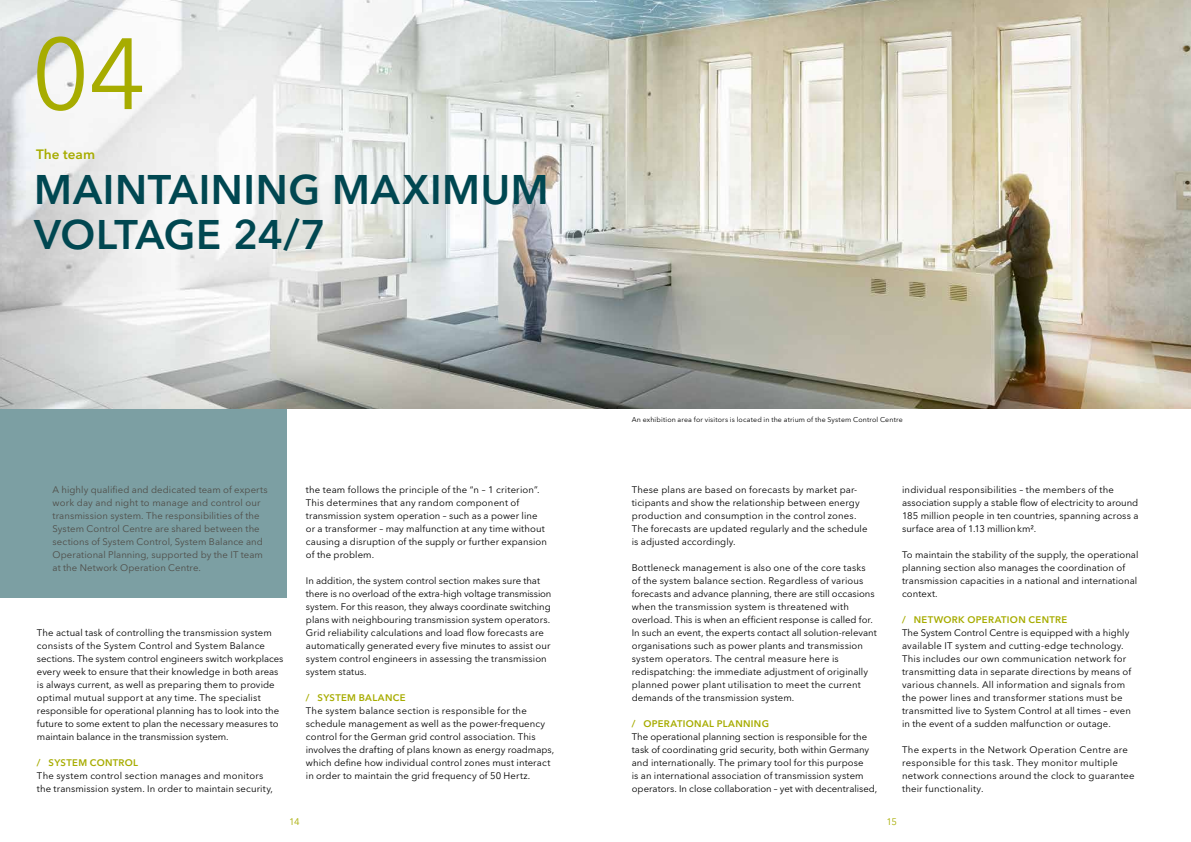
<style>
.page{position:relative;width:1191px;height:842px;background:#fff}
.page>*{position:absolute;margin:0;border:0;box-sizing:border-box;transform-origin:0 0}
.t1{font:100px "Avenir Next LT Pro";color:#a7ac00}
.t2{font:600 41px/45px "Avenir Next LT Pro";letter-spacing:.015em;color:#004751}
.t3{font:600 13.5px "Avenir Next LT Pro";letter-spacing:.005em;color:#a7ac00}
.t4{font:9.5px/13px "Avenir Next LT Pro";letter-spacing:.01em;color:#000}
.t5{font:9.5px/13px "Avenir Next LT Pro";letter-spacing:.01em;color:#4f4d48}
.t6{font:600 9.5px "Avenir Next LT Pro";letter-spacing:.035em;color:#a7ac00}
.t7{font:9.5px "Avenir Next LT Pro";color:#a7ac00}
.t8{font:7px "Avenir Next LT Pro";letter-spacing:.02em;color:#000}
</style>
<div class="page">
<img style="left:0;top:0;width:1191px;height:409px">
<div style="left:0;top:409px;width:286px;height:188px;background:#7c9fa3"></div>
<h1 class="t1" style="left:31px;top:15px;width:116px">04</h1>
<h3 class="t3" style="left:36px;top:146px;width:61px">The team</h3>
<h2 class="t2" style="left:34px;top:167px;width:516px">MAINTAINING MAXIMUM<br>VOLTAGE 24/7</h2>
<p class="t5" style="left:52px;top:483px;width:217px">A highly qualified and dedicated team of experts work day and night to manage and control our transmission system. The responsibilities of the System Control Centre are shared between the sections of System Control, System Balance and Operational Planning, supported by the IT team at the Network Operation Centre.</p>
<p class="t4" style="left:37px;top:626px;width:248px">The actual task of controlling the transmission system consists of the System Control and System Balance sections. The system control engineers switch workplaces every week to ensure that their knowledge in both areas is always current, as well as preparing them to provide optimal mutual support at any time. The specialist responsible for operational planning has to look into the future to some extent to plan the necessary measures to maintain balance in the transmission system.</p>
<p class="t6" style="left:37px;top:757px;width:103px">/ SYSTEM CONTROL</p>
<p class="t4" style="left:37px;top:769px;width:238px">The system control section manages and monitors the transmission system. In order to maintain security,</p>
<p class="t4" style="left:306px;top:483px;width:242px">the team follows the principle of the “n – 1 criterion”.<br>This determines that any random component of transmission system operation – such as a power line or a transformer – may malfunction at any time without causing a disruption of the supply or further expansion of the problem.</p>
<p class="t4" style="left:306px;top:574px;width:247px">In addition, the system control section makes sure that there is no overload of the extra-high voltage transmission system. For this reason, they always coordinate switching plans with neighbouring transmission system operators.<br>Grid reliability calculations and load flow forecasts are automatically generated every five minutes to assist our system control engineers in assessing the transmission system status.</p>
<p class="t6" style="left:306px;top:692px;width:101px">/ SYSTEM BALANCE</p>
<p class="t4" style="left:306px;top:704px;width:250px">The system balance section is responsible for the schedule management as well as the power-frequency control for the German grid control association. This involves the drafting of plans known as energy roadmaps, which define how individual control zones must interact in order to maintain the grid frequency of 50 Hertz.</p>
<p class="t8" style="left:632px;top:415px;width:272px">An exhibition area for visitors is located in the atrium of the System Control Centre</p>
<p class="t4" style="left:632px;top:483px;width:237px">These plans are based on forecasts by market par&shy;ticipants and show the relationship between energy production and consumption in the control zones.<br>The forecasts are updated regularly and the schedule is adjusted accordingly.</p>
<p class="t4" style="left:632px;top:561px;width:246px">Bottleneck management is also one of the core tasks of the system balance section. Regardless of various forecasts and advance planning, there are still occasions when the transmission system is threatened with overload. This is when an efficient response is called for.<br>In such an event, the experts contact all solution-relevant organisations such as power plants and transmission system operators. The central measure here is redispatching: the immediate adjustment of originally planned power plant utilisation to meet the current demands of the transmission system.</p>
<p class="t6" style="left:632px;top:718px;width:139px">/ OPERATIONAL PLANNING</p>
<p class="t4" style="left:632px;top:730px;width:247px">The operational planning section is responsible for the task of coordinating grid security, both within Germany and internationally. The primary tool for this purpose<br>is an international association of transmission system operators. In close collaboration – yet with decentralised,</p>
<p class="t4" style="left:902px;top:483px;width:238px">individual responsibilities – the members of the association supply a stable flow of electricity to around 185 million people in ten countries, spanning across a surface area of 1.13 millionkm².</p>
<p class="t4" style="left:902px;top:548px;width:238px">To maintain the stability of the supply, the operational planning section also manages the coordination of transmission capacities in a national and international context.</p>
<p class="t6" style="left:902px;top:614px;width:167px">/ NETWORK OPERATION CENTRE</p>
<p class="t4" style="left:902px;top:626px;width:231px">The System Control Centre is equipped with a highly available IT system and cutting-edge technology.<br>This includes our own communication network for transmitting data in separate directions by means of various channels. All information and signals from the power lines and transformer stations must be transmitted live to System Control at all times – even in the event of a sudden malfunction or outage.</p>
<p class="t4" style="left:902px;top:743px;width:234px">The experts in the Network Operation Centre are responsible for this task. They monitor multiple network connections around the clock to guarantee their functionality.</p>
<p class="t7" style="left:289px;top:816px;width:12px">14</p>
<p class="t7" style="left:886px;top:816px;width:12px">15</p>
</div>
